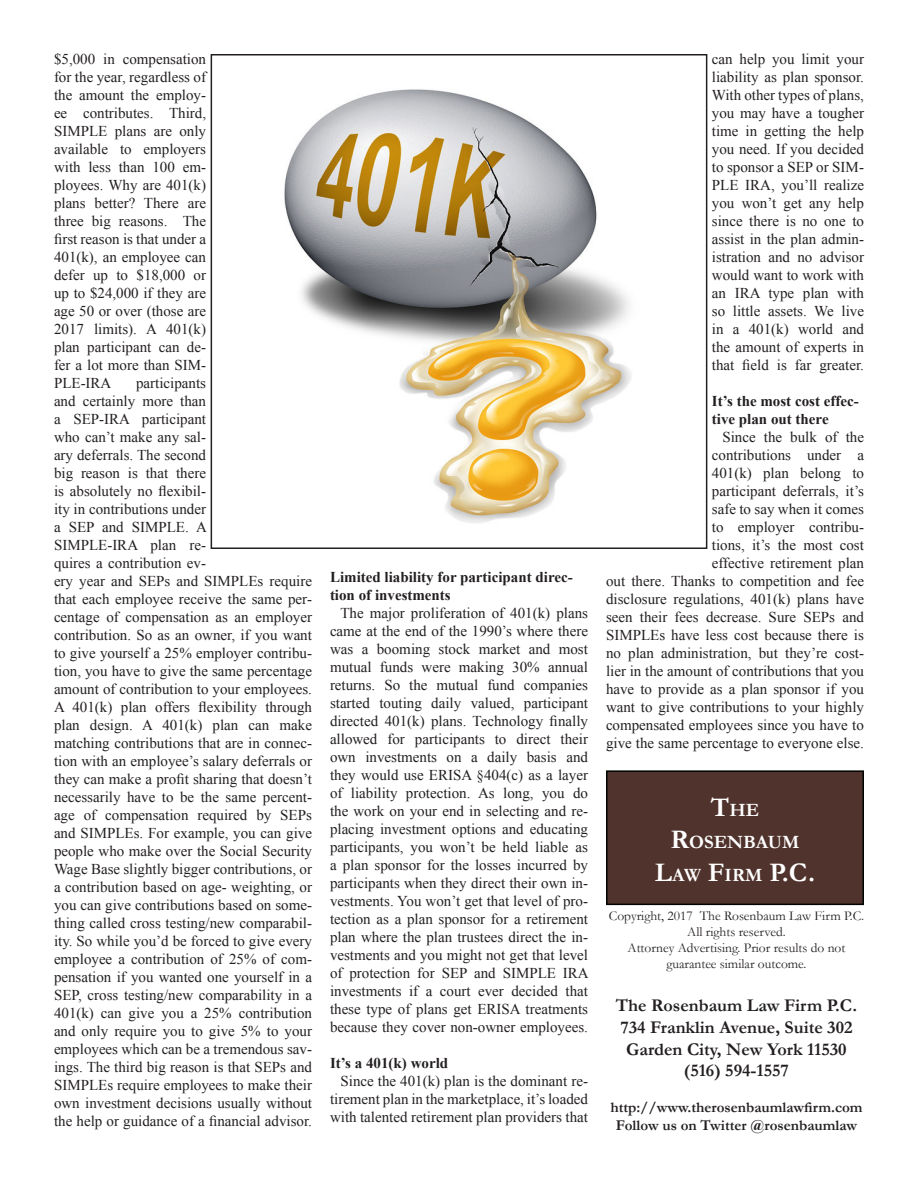
<style>
.page{position:relative;width:918px;height:1188px;background:#fff}
.page>*{position:absolute;margin:0;border:0;box-sizing:border-box;transform-origin:0 0}
.t1{font:700 27px "Garamond";color:#fff}
.t2{font:700 18.9px "Garamond";color:#fff}
.t3{font:700 18px "Garamond";color:#231f20}
.t4{font:15px/18px "Times New Roman";color:#231f20;text-align:justify}
.t5{font:700 15px/18px "Times New Roman";color:#231f20}
.t6{font:700 15px "Garamond";color:#231f20}
.t7{font:13.5px/16.2px "Garamond";color:#231f20;text-align:center}
.s1{font-size:27px}
.s2{font-size:18.9px}
</style>
<div class="page">
<div style="left:607px;top:771px;width:256px;height:133px;background:#50332c"></div>
<div style="left:606px;top:770px;width:258px;height:135px;border:2px solid #000400"></div>
<img style="left:284px;top:89px;width:347px;height:434px">
<div style="left:211px;top:54px;width:496px;height:495px;border:2px solid #231f20"></div>
<p class="t4" style="left:54px;top:50px;width:154px">$5,000 in compensation for the year, regardless of the amount the employ&shy;ee contributes. Third, SIMPLE plans are only available to employers with less than 100 em&shy;ployees. Why are 401(k) plans better? There are three big reasons. The first reason is that under a 401(k), an employee can defer up to $18,000 or up to $24,000 if they are age 50 or over (those are 2017 limits). A 401(k) plan participant can de&shy;fer a lot more than SIM-PLE-IRA</p>
<p class="t4" style="left:54px;top:374px;width:260px;text-align:left;text-indent:82px">participants<br>and certainly more than<br>a SEP-IRA participant<br>who can’t make any sal-<br>ary deferrals. The second<br>big reason is that there<br>is absolutely no flexibil-<br>ity in contributions under<br>a SEP and SIMPLE. A<br>SIMPLE-IRA plan re-<br>quires a contribution ev-<br>ery year and SEPs and SIMPLEs require that each employee receive the same per&shy;centage of compensation as an employer contribution. So as an owner, if you want to give yourself a 25% employer contribu&shy;tion, you have to give the same percentage amount of contribution to your employees.<br>A 401(k) plan offers flexibility through plan design. A 401(k) plan can make matching contributions that are in connec&shy;tion with an employee’s salary deferrals or they can make a profit sharing that doesn’t necessarily have to be the same percent&shy;age of compensation required by SEPs and SIMPLEs. For example, you can give people who make over the Social Security Wage Base slightly bigger contributions, or a contribution based on age- weighting, or you can give contributions based on some&shy;thing called cross testing/new comparabil&shy;ity. So while you’d be forced to give every employee a contribution of 25% of com&shy;pensation if you wanted one yourself in a SEP, cross testing/new comparability in a 401(k) can give you a 25% contribution and only require you to give 5% to your employees which can be a tremendous sav&shy;ings. The third big reason is that SEPs and SIMPLEs require employees to make their own investment decisions usually without the help or guidance of a financial advisor.</p>
<p class="t5" style="left:330px;top:568px;width:244px">Limited liability for participant direc&shy;tion of investments</p>
<p class="t4" style="left:330px;top:604px;width:260px;text-indent:10px">The major proliferation of 401(k) plans came at the end of the 1990’s where there was a booming stock market and most mutual funds were making 30% annual returns. So the mutual fund companies started touting daily valued, participant directed 401(k) plans. Technology finally allowed for participants to direct their own investments on a daily basis and they would use ERISA §404(c) as a layer of liability protection. As long, you do the work on your end in selecting and re&shy;placing investment options and educating participants, you won’t be held liable as a plan sponsor for the losses incurred by participants when they direct their own in&shy;vestments. You won’t get that level of pro&shy;tection as a plan sponsor for a retirement plan where the plan trustees direct the in&shy;vestments and you might not get that level of protection for SEP and SIMPLE IRA investments if a court ever decided that these type of plans get ERISA treatments because they cover non-owner employees.</p>
<p class="t5" style="left:330px;top:1054px;width:120px">It’s a 401(k) world</p>
<p class="t4" style="left:330px;top:1072px;width:260px;text-indent:10px">Since the 401(k) plan is the dominant re&shy;tirement plan in the marketplace, it’s loaded with talented retirement plan providers that</p>
<p class="t4" style="left:712px;top:50px;width:154px">can help you limit your liability as plan sponsor.<br>With other types of plans, you may have a tougher time in getting the help you need. If you decided to sponsor a SEP or SIM-PLE IRA, you’ll realize you won’t get any help since there is no one to assist in the plan admin&shy;istration and no advisor would want to work with an IRA type plan with so little assets. We live in a 401(k) world and the amount of experts in that field is far greater.</p>
<p class="t5" style="left:712px;top:392px;width:148px">It’s the most cost effec&shy;tive plan out there</p>
<p class="t4" style="left:606px;top:428px;width:260px;text-align:right">Since the bulk of the<br>contributions under a<br>401(k) plan belong to<br>participant deferrals, it’s<br>safe to say when it comes<br>to employer contribu-<br>tions, it’s the most cost<br>effective retirement plan<br>out there. Thanks to competition and fee disclosure regulations, 401(k) plans have seen their fees decrease. Sure SEPs and SIMPLEs have less cost because there is no plan administration, but they’re cost&shy;lier in the amount of contributions that you have to provide as a plan sponsor if you want to give contributions to your highly compensated employees since you have to give the same percentage to everyone else.</p>
<p class="t2" style="left:711px;top:799px;width:50px"><span class="s1">T</span>HE</p>
<p class="t2" style="left:670px;top:831px;width:131px"><span class="s1">R</span>OSENBAUM</p>
<p class="t1" style="left:655px;top:856px;width:162px">L<span class="s2">AW</span> F<span class="s2">IRM</span> P.C.</p>
<p class="t7" style="left:609px;top:907px;width:257px">Copyright, 2017 The Rosenbaum Law Firm P.C.<br>All rights reserved.</p>
<p class="t7" style="left:628px;top:940px;width:219px">Attorney Advertising. Prior results do not</p>
<p class="t7" style="left:666px;top:956px;width:142px">guarantee similar outcome.</p>
<p class="t3" style="left:616px;top:995px;width:243px">The Rosenbaum Law Firm P.C.</p>
<p class="t3" style="left:620px;top:1017px;width:234px">734 Franklin Avenue, Suite 302</p>
<p class="t3" style="left:626px;top:1038px;width:222px">Garden City, New York 11530</p>
<p class="t3" style="left:684px;top:1060px;width:107px">(516) 594-1557</p>
<p class="t6" style="left:610px;top:1099px;width:254px">http://www.therosenbaumlawfirm.com</p>
<p class="t6" style="left:616px;top:1117px;width:243px">Follow us on Twitter @rosenbaumlaw</p>
</div>
